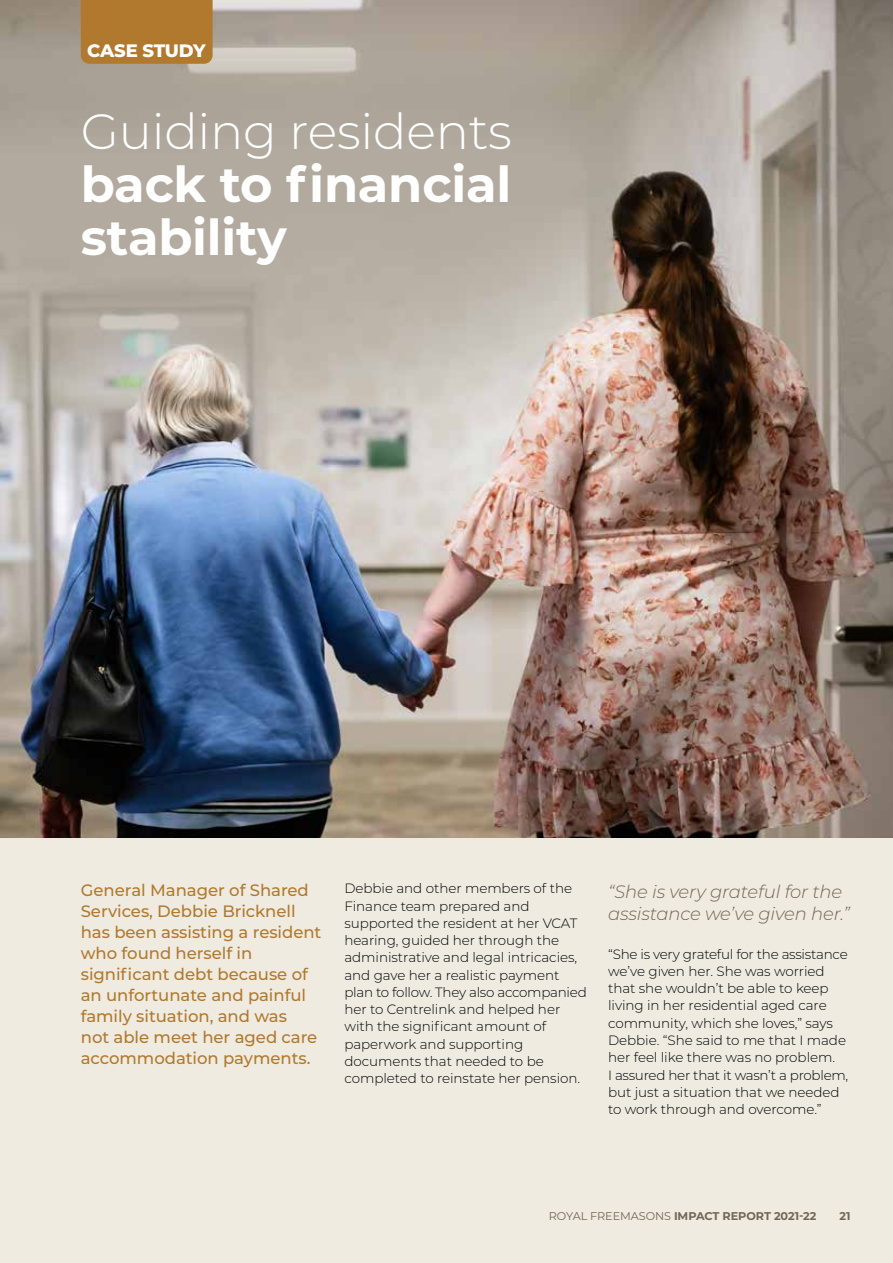
<style>
.page{position:relative;width:893px;height:1263px;background:#efebe1}
.page>*{position:absolute;margin:0;border:0;box-sizing:border-box;transform-origin:0 0}
.t1{font:700 49.5px/52.5px "Montserrat";letter-spacing:-.005em;color:#fff}
.t2{font:300 49.5px "Montserrat";letter-spacing:-.005em;color:#fff}
.t3{font:italic 300 18px/22.5px "Montserrat";letter-spacing:-.01em;color:#726658}
.t4{font:800 18px "Montserrat";letter-spacing:-.015em;color:#fff}
.t5{font:500 16.5px/21px "Montserrat";letter-spacing:-.005em;color:#b1792e}
.t6{font:300 13.5px/17.2px "Montserrat";letter-spacing:-.005em;color:#000}
.t7{font:700 11.25px "Montserrat";letter-spacing:-.005em;color:#726658}
.s1{font-weight:400}
</style>
<div class="page">
<img style="left:0;top:0;width:893px;height:838px">
<div style="left:81px;top:0;width:132px;height:64px;background:#b1792e"></div>
<h2 class="t4" style="left:87px;top:37px;width:120px">CASE STUDY</h2>
<h1 class="t2" style="left:81px;top:98px;width:433px">Guiding residents</h1>
<h1 class="t1" style="left:81px;top:156px;width:432px">back to financial stability</h1>
<p class="t5" style="left:81px;top:879px;width:242px">General Manager of Shared<br>Services, Debbie Bricknell has been assisting a resident who found herself in significant debt because of an unfortunate and painful family situation, and was<br>not able meet her aged care accommodation payments.</p>
<p class="t6" style="left:344px;top:879px;width:244px">Debbie and other members of the<br>Finance team prepared and supported the resident at her VCAT hearing, guided her through the administrative and legal intricacies, and gave her a realistic payment plan to follow. They also accompanied her to Centrelink and helped her with the significant amount of paperwork and supporting documents that needed to be completed to reinstate her pension.</p>
<h2 class="t3" style="left:608px;top:879px;width:243px">“She is very grateful for the assistance we’ve given her.”</h2>
<p class="t6" style="left:608px;top:945px;width:242px">“She is very grateful for the assistance we’ve given her. She was worried that she wouldn’t be able to keep living in her residential aged care community, which she loves,” says Debbie. “She said to me that I made her feel like there was no problem.<br>I assured her that it wasn’t a problem, but just a situation that we needed to work through and overcome.”</p>
<p class="t7" style="left:549px;top:1208px;width:269px"><span class="s1">ROYAL FREEMASONS</span> IMPACT REPORT 2021-22</p>
<p class="t7" style="left:839px;top:1208px;width:12px">21</p>
</div>
